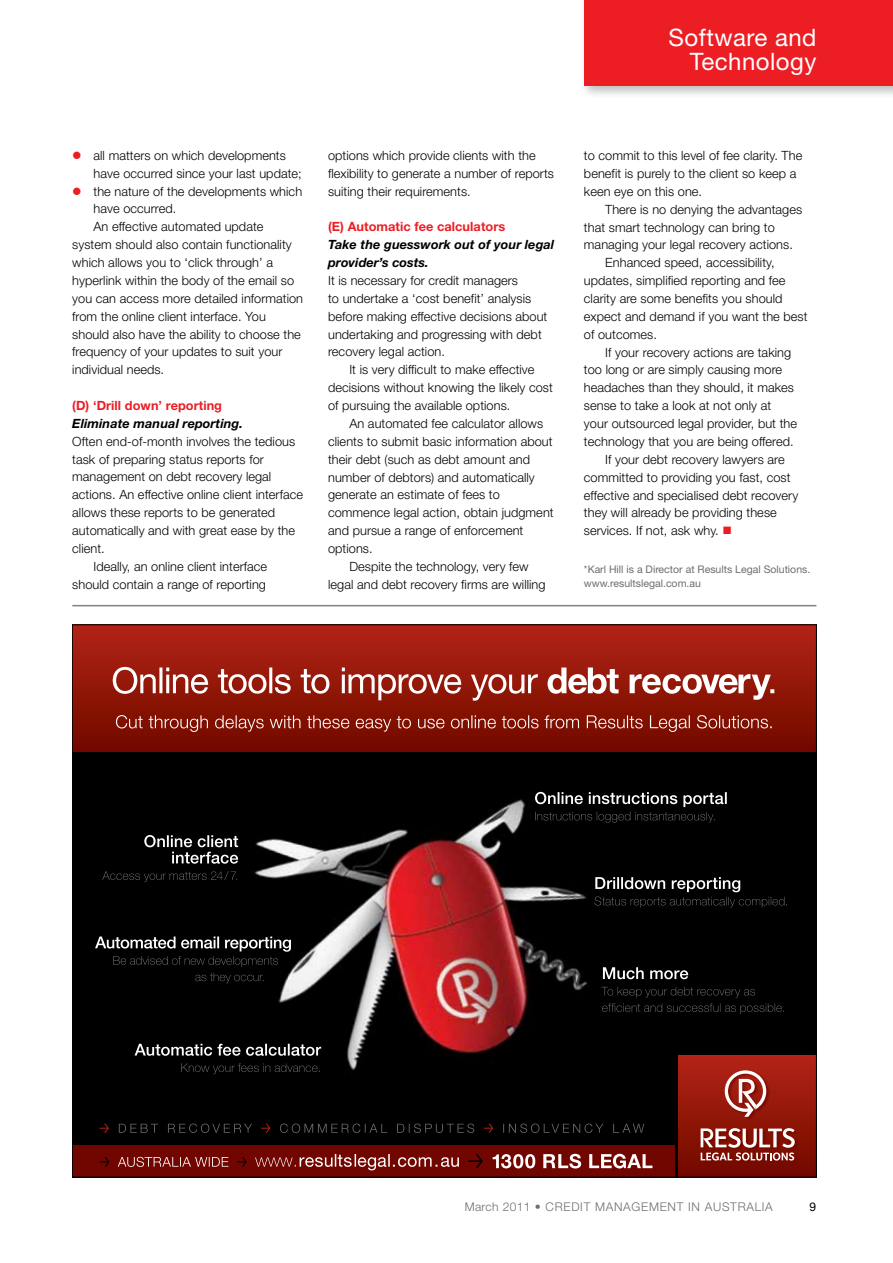
<style>
.page{position:relative;width:893px;height:1263px;background:#fff}
.page>*{position:absolute;margin:0;border:0;box-sizing:border-box;transform-origin:0 0}
.t1{font:24px/24px "Helvetica Neue";letter-spacing:.02em;color:#fff;text-align:right}
.t2{font:300 12.75px/17.9px "Helvetica Neue";letter-spacing:.005em;color:#000}
.t3{font:italic 700 12.75px/17.9px "Helvetica Neue";letter-spacing:.005em;color:#000}
.t4{font:700 12.75px "Helvetica Neue";letter-spacing:.005em;color:#ed1d24}
.t5{font:300 12px "Helvetica Neue";letter-spacing:.06em;color:#6d6e71}
.t6{font:12px "Helvetica Neue";color:#000}
.t7{font:10.5px/14.2px "Helvetica Neue";color:#6d6e71}
.s1{color:#ed1d24}
</style>
<div class="page">
<div style="left:580px;top:0;width:313px;height:99px;background:#000;opacity:.25"></div>
<div style="left:584px;top:0;width:309px;height:86px;background:#ed1d24"></div>
<hr style="left:72px;top:605px;width:744px;height:1px;background:#808285">
<img style="left:74px;top:752px;width:740px;height:423px">
<svg style="left:535px;top:792px;width:192px;height:31px"></svg>
<svg style="left:181px;top:1063px;width:139px;height:11px"></svg>
<svg style="left:135px;top:1044px;width:186px;height:12px"></svg>
<svg style="left:102px;top:871px;width:135px;height:11px"></svg>
<svg style="left:144px;top:835px;width:94px;height:29px"></svg>
<svg style="left:95px;top:936px;width:196px;height:47px"></svg>
<svg style="left:601px;top:987px;width:183px;height:27px"></svg>
<svg style="left:603px;top:967px;width:85px;height:12px"></svg>
<div style="left:72px;top:1145px;width:603px;height:32px;background:#710600"></div>
<div style="left:72px;top:624px;width:744px;height:128px;background:linear-gradient(to bottom,#b32417,#720900)"></div>
<svg style="left:594px;top:877px;width:193px;height:30px"></svg>
<svg style="left:116px;top:715px;width:656px;height:17px"></svg>
<svg style="left:113px;top:667px;width:661px;height:34px"></svg>
<div style="left:679px;top:1056px;width:137px;height:121px;background:linear-gradient(to bottom,#b22416,#710900)"></div>
<div style="left:701px;top:1070px;width:98px;height:94px;background:#710600;opacity:.7"></div>
<svg style="left:725px;top:1070px;width:41px;height:47px"></svg>
<svg style="left:701px;top:1128px;width:94px;height:32px"></svg>
<svg style="left:100px;top:1157px;width:10px;height:10px"></svg>
<svg style="left:118px;top:1154px;width:534px;height:16px"></svg>
<svg style="left:99px;top:1123px;width:10px;height:10px"></svg>
<svg style="left:119px;top:1123px;width:525px;height:10px"></svg>
<h1 class="t1" style="left:668px;top:25px;width:149px">Software and<br>Technology</h1>
<p class="t2" style="left:94px;top:146px;width:194px">all matters on which developments</p>
<p class="t2" style="left:94px;top:164px;width:210px">have occurred since your last update;</p>
<p class="t2" style="left:94px;top:182px;width:210px">the nature of the developments which</p>
<p class="t2" style="left:94px;top:200px;width:84px">have occurred.</p>
<p class="t2" style="left:94px;top:218px;width:171px">An effective automated update</p>
<p class="t2" style="left:72px;top:235px;width:221px">system should also contain functionality</p>
<p class="t2" style="left:72px;top:253px;width:202px">which allows you to ‘click through’ a</p>
<p class="t2" style="left:72px;top:271px;width:223px">hyperlink within the body of the email so</p>
<p class="t2" style="left:72px;top:289px;width:232px">you can access more detailed information</p>
<p class="t2" style="left:72px;top:307px;width:195px">from the online client interface. You</p>
<p class="t2" style="left:72px;top:325px;width:230px">should also have the ability to choose the</p>
<p class="t2" style="left:72px;top:343px;width:212px">frequency of your updates to suit your</p>
<p class="t2" style="left:72px;top:361px;width:93px">individual needs.</p>
<p class="t4" style="left:72px;top:398px;width:151px">(D) ‘Drill down’ reporting</p>
<p class="t3" style="left:72px;top:414px;width:172px">Eliminate manual reporting.</p>
<p class="t2" style="left:72px;top:432px;width:224px">Often end-of-month involves the tedious</p>
<p class="t2" style="left:72px;top:450px;width:193px">task of preparing status reports for</p>
<p class="t2" style="left:72px;top:468px;width:201px">management on debt recovery legal</p>
<p class="t2" style="left:72px;top:486px;width:232px">actions. An effective online client interface</p>
<p class="t2" style="left:72px;top:503px;width:204px">allows these reports to be generated</p>
<p class="t2" style="left:72px;top:521px;width:224px">automatically and with great ease by the</p>
<p class="t2" style="left:72px;top:539px;width:34px">client.</p>
<p class="t2" style="left:94px;top:557px;width:175px">Ideally, an online client interface</p>
<p class="t2" style="left:72px;top:575px;width:195px">should contain a range of reporting</p>
<p class="t2" style="left:328px;top:146px;width:227px">options which provide clients with the flexibility to generate a number of reports suiting their requirements.</p>
<p class="t4" style="left:328px;top:219px;width:179px">(E) Automatic fee calculators</p>
<p class="t3" style="left:328px;top:236px;width:228px">Take the guesswork out of your legal provider’s costs.</p>
<p class="t2" style="left:328px;top:271px;width:221px">It is necessary for credit managers<br>to undertake a ‘cost benefit’ analysis before making effective decisions about undertaking and progressing with debt recovery legal action.</p>
<p class="t2" style="left:328px;top:361px;width:226px;text-indent:21px">It is very difficult to make effective decisions without knowing the likely cost of pursuing the available options.</p>
<p class="t2" style="left:349px;top:414px;width:195px">An automated fee calculator allows</p>
<p class="t2" style="left:328px;top:432px;width:226px">clients to submit basic information about</p>
<p class="t2" style="left:328px;top:450px;width:203px">their debt (such as debt amount and</p>
<p class="t2" style="left:328px;top:468px;width:208px">number of debtors) and automatically</p>
<p class="t2" style="left:328px;top:486px;width:173px">generate an estimate of fees to</p>
<p class="t2" style="left:328px;top:503px;width:227px">commence legal action, obtain judgment</p>
<p class="t2" style="left:328px;top:521px;width:197px">and pursue a range of enforcement</p>
<p class="t2" style="left:328px;top:539px;width:46px">options.</p>
<p class="t2" style="left:349px;top:557px;width:181px">Despite the technology, very few</p>
<p class="t2" style="left:328px;top:575px;width:219px">legal and debt recovery firms are willing</p>
<p class="t2" style="left:584px;top:146px;width:220px">to commit to this level of fee clarity. The benefit is purely to the client so keep a keen eye on this one.</p>
<p class="t2" style="left:605px;top:200px;width:198px">There is no denying the advantages</p>
<p class="t2" style="left:584px;top:218px;width:192px">that smart technology can bring to</p>
<p class="t2" style="left:584px;top:236px;width:210px">managing your legal recovery actions.</p>
<p class="t2" style="left:605px;top:254px;width:171px">Enhanced speed, accessibility,</p>
<p class="t2" style="left:584px;top:271px;width:203px">updates, simplified reporting and fee</p>
<p class="t2" style="left:584px;top:289px;width:200px">clarity are some benefits you should</p>
<p class="t2" style="left:584px;top:307px;width:225px">expect and demand if you want the best</p>
<p class="t2" style="left:584px;top:325px;width:74px">of outcomes.</p>
<p class="t2" style="left:605px;top:343px;width:187px">If your recovery actions are taking</p>
<p class="t2" style="left:584px;top:361px;width:200px">too long or are simply causing more</p>
<p class="t2" style="left:584px;top:379px;width:212px">headaches than they should, it makes</p>
<p class="t2" style="left:584px;top:396px;width:189px">sense to take a look at not only at</p>
<p class="t2" style="left:584px;top:414px;width:215px">your outsourced legal provider, but the</p>
<p class="t2" style="left:584px;top:432px;width:211px">technology that you are being offered.</p>
<p class="t2" style="left:605px;top:450px;width:181px">If your debt recovery lawyers are</p>
<p class="t2" style="left:584px;top:468px;width:208px">committed to providing you fast, cost</p>
<p class="t2" style="left:584px;top:486px;width:216px">effective and specialised debt recovery</p>
<p class="t2" style="left:584px;top:504px;width:194px">they will already be providing these</p>
<p class="t2" style="left:584px;top:521px;width:149px">services. If not, ask why. <span class="s1">■</span></p>
<p class="t7" style="left:584px;top:562px;width:228px">*Karl Hill is a Director at Results Legal Solutions. www.resultslegal.com.au</p>
<p class="t5" style="left:465px;top:1199px;width:310px">March 2011 • CREDIT MANAGEMENT IN AUSTRALIA</p>
<p class="t6" style="left:809px;top:1199px;width:8px">9</p>
</div>
